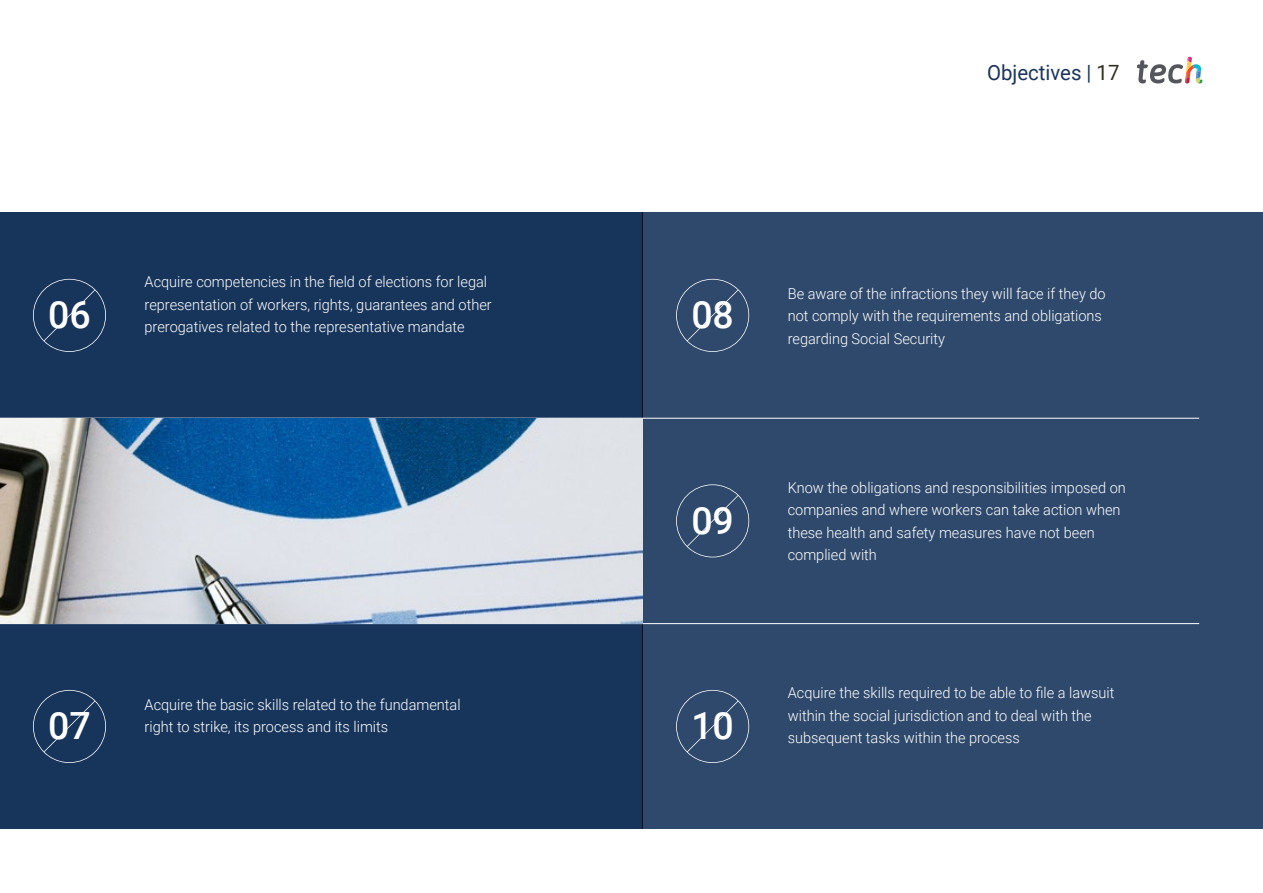
<style>
.page{position:relative;width:1263px;height:893px;background:#fff}
.page>*{position:absolute;margin:0;border:0;box-sizing:border-box;transform-origin:0 0}
.t1{font:500 37.5px "Roboto";color:#fff}
.t2{font:21px "Roboto";color:#1a355c}
.t3{font:300 15px/22.5px "Roboto";color:#fff}
.s1{color:#312e20}
</style>
<div class="page">
<svg style="left:1137px;top:57px;width:65px;height:27px"></svg>
<div style="left:0;top:213px;width:642px;height:616px;background:#17355b"></div>
<div style="left:642px;top:213px;width:621px;height:616px;background:#2e496b"></div>
<svg style="left:33px;top:279px;width:73px;height:73px"></svg>
<svg style="left:676px;top:279px;width:73px;height:73px"></svg>
<svg style="left:33px;top:690px;width:73px;height:73px"></svg>
<svg style="left:676px;top:484px;width:73px;height:73px"></svg>
<svg style="left:676px;top:690px;width:73px;height:73px"></svg>
<hr style="left:0;top:418px;width:1199px;height:1px;background:#fff">
<hr style="left:0;top:623px;width:1199px;height:1px;background:#fff">
<img style="left:0;top:418px;width:642px;height:205px">
<h2 class="t2" style="left:987px;top:57px;width:134px">Objectives | <span class="s1">17</span></h2>
<p class="t3" style="left:145px;top:270px;width:349px">Acquire competencies in the field of elections for legal representation of workers, rights, guarantees and other prerogatives related to the representative mandate</p>
<p class="t3" style="left:788px;top:281px;width:319px">Be aware of the infractions they will face if they do not comply with the requirements and obligations regarding Social Security</p>
<h1 class="t1" style="left:48px;top:288px;width:44px">06</h1>
<h1 class="t1" style="left:691px;top:288px;width:44px">08</h1>
<h1 class="t1" style="left:48px;top:699px;width:44px">07</h1>
<p class="t3" style="left:145px;top:692px;width:318px">Acquire the basic skills related to the fundamental right to strike, its process and its limits</p>
<h1 class="t1" style="left:691px;top:494px;width:44px">09</h1>
<h1 class="t1" style="left:691px;top:699px;width:44px">10</h1>
<p class="t3" style="left:788px;top:476px;width:340px">Know the obligations and responsibilities imposed on companies and where workers can take action when these health and safety measures have not been complied with</p>
<p class="t3" style="left:788px;top:681px;width:328px">Acquire the skills required to be able to file a lawsuit within the social jurisdiction and to deal with the</p>
<p class="t3" style="left:788px;top:726px;width:234px">subsequent tasks within the process</p>
</div>
